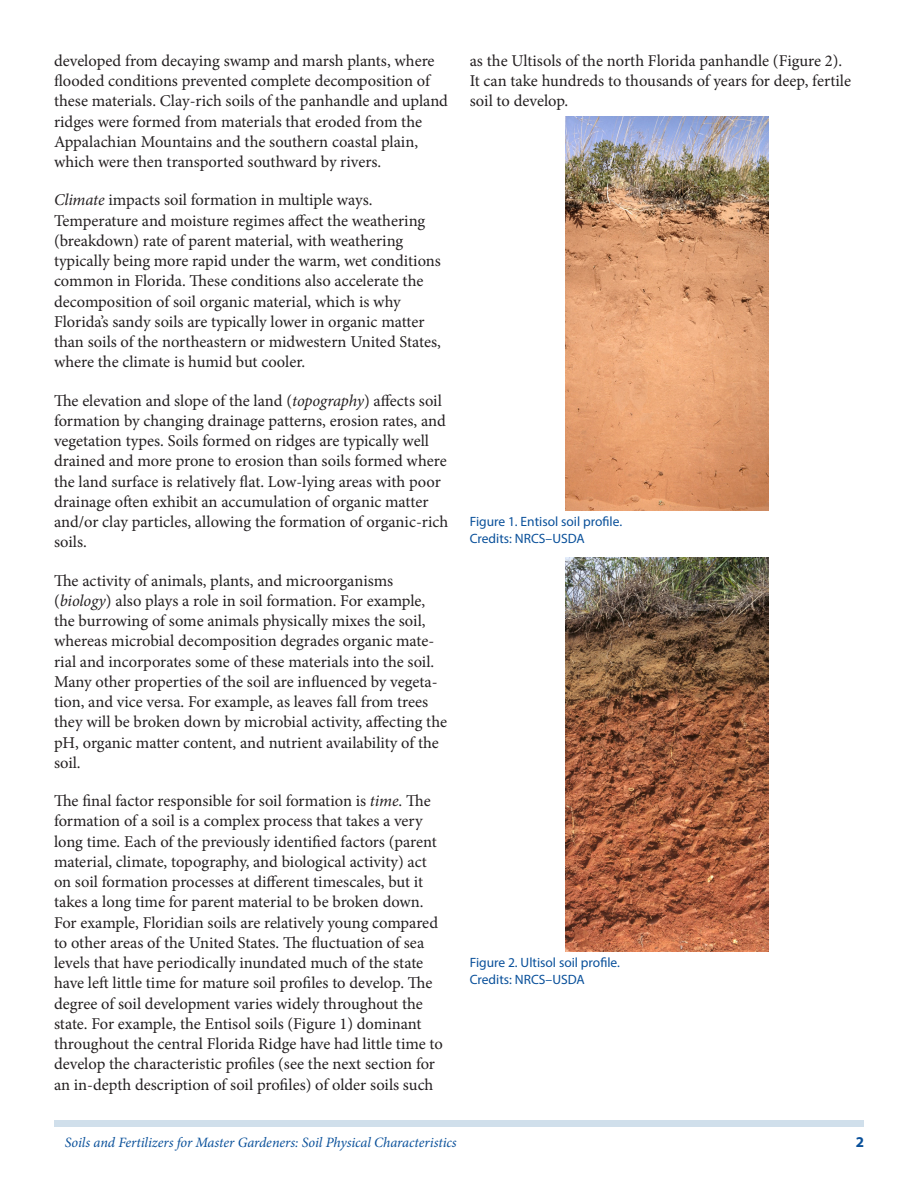
<style>
.page{position:relative;width:918px;height:1188px;background:#fff}
.page>*{position:absolute;margin:0;border:0;box-sizing:border-box;transform-origin:0 0}
.Paragraph{font:16.5px/20.2px "Minion Pro";color:#231f20}
.t1{font:700 15px "Myriad Pro";color:#09509a}
.RunningTitleItalics{font:italic 14.25px "Minion Pro";letter-spacing:-.005em;color:#09509a}
.FigureCaption{font:13.5px "Myriad Pro";color:#09509a}
.s1{font-style:italic}
</style>
<div class="page">
<div style="left:54px;top:1120px;width:810px;height:7px;background:#d0dfeb"></div>
<img style="left:566px;top:117px;width:202px;height:394px">
<img style="left:566px;top:557px;width:202px;height:394px">
<p class="Paragraph" style="left:54px;top:51px;width:396px">developed from decaying swamp and marsh plants, where flooded conditions prevented complete decomposition of these materials. Clay-rich soils of the panhandle and upland ridges were formed from materials that eroded from the Appalachian Mountains and the southern coastal plain, which were then transported southward by rivers.</p>
<p class="Paragraph" style="left:54px;top:190px;width:388px"><span class="s1">Climate</span> impacts soil formation in multiple ways.<br>Temperature and moisture regimes affect the weathering (breakdown) rate of parent material, with weathering typically being more rapid under the warm, wet conditions common in Florida. These conditions also accelerate the decomposition of soil organic material, which is why Florida’s sandy soils are typically lower in organic matter than soils of the northeastern or midwestern United States, where the climate is humid but cooler.</p>
<p class="Paragraph" style="left:54px;top:390px;width:396px">The elevation and slope of the land (<span class="s1">topography</span>) affects soil formation by changing drainage patterns, erosion rates, and vegetation types. Soils formed on ridges are typically well drained and more prone to erosion than soils formed where the land surface is relatively flat. Low-lying areas with poor drainage often exhibit an accumulation of organic matter and/or clay particles, allowing the formation of organic-rich soils.</p>
<p class="Paragraph" style="left:54px;top:570px;width:395px">The activity of animals, plants, and microorganisms (<span class="s1">biology</span>) also plays a role in soil formation. For example, the burrowing of some animals physically mixes the soil, whereas microbial decomposition degrades organic mate&shy;rial and incorporates some of these materials into the soil.<br>Many other properties of the soil are influenced by vegeta&shy;tion, and vice versa. For example, as leaves fall from trees they will be broken down by microbial activity, affecting the pH, organic matter content, and nutrient availability of the soil.</p>
<p class="Paragraph" style="left:54px;top:791px;width:390px">The final factor responsible for soil formation is <span class="s1">time</span>. The formation of a soil is a complex process that takes a very long time. Each of the previously identified factors (parent material, climate, topography, and biological activity) act on soil formation processes at different timescales, but it takes a long time for parent material to be broken down.<br>For example, Floridian soils are relatively young compared to other areas of the United States. The fluctuation of sea levels that have periodically inundated much of the state have left little time for mature soil profiles to develop. The degree of soil development varies widely throughout the state. For example, the Entisol soils (Figure 1) dominant throughout the central Florida Ridge have had little time to develop the characteristic profiles (see the next section for an in-depth description of soil profiles) of older soils such</p>
<p class="Paragraph" style="left:470px;top:51px;width:383px">as the Ultisols of the north Florida panhandle (Figure 2).<br>It can take hundreds to thousands of years for deep, fertile soil to develop.</p>
<p class="FigureCaption" style="left:470px;top:514px;width:154px">Figure 1. Entisol soil profile.</p>
<p class="FigureCaption" style="left:470px;top:530px;width:117px">Credits: NRCS–USDA</p>
<p class="FigureCaption" style="left:470px;top:954px;width:152px">Figure 2. Ultisol soil profile.</p>
<p class="FigureCaption" style="left:470px;top:971px;width:117px">Credits: NRCS–USDA</p>
<p class="RunningTitleItalics" style="left:65px;top:1133px;width:393px">Soils and Fertilizers for Master Gardeners: Soil Physical Characteristics</p>
<p class="t1" style="left:856px;top:1133px;width:10px">2</p>
</div>
